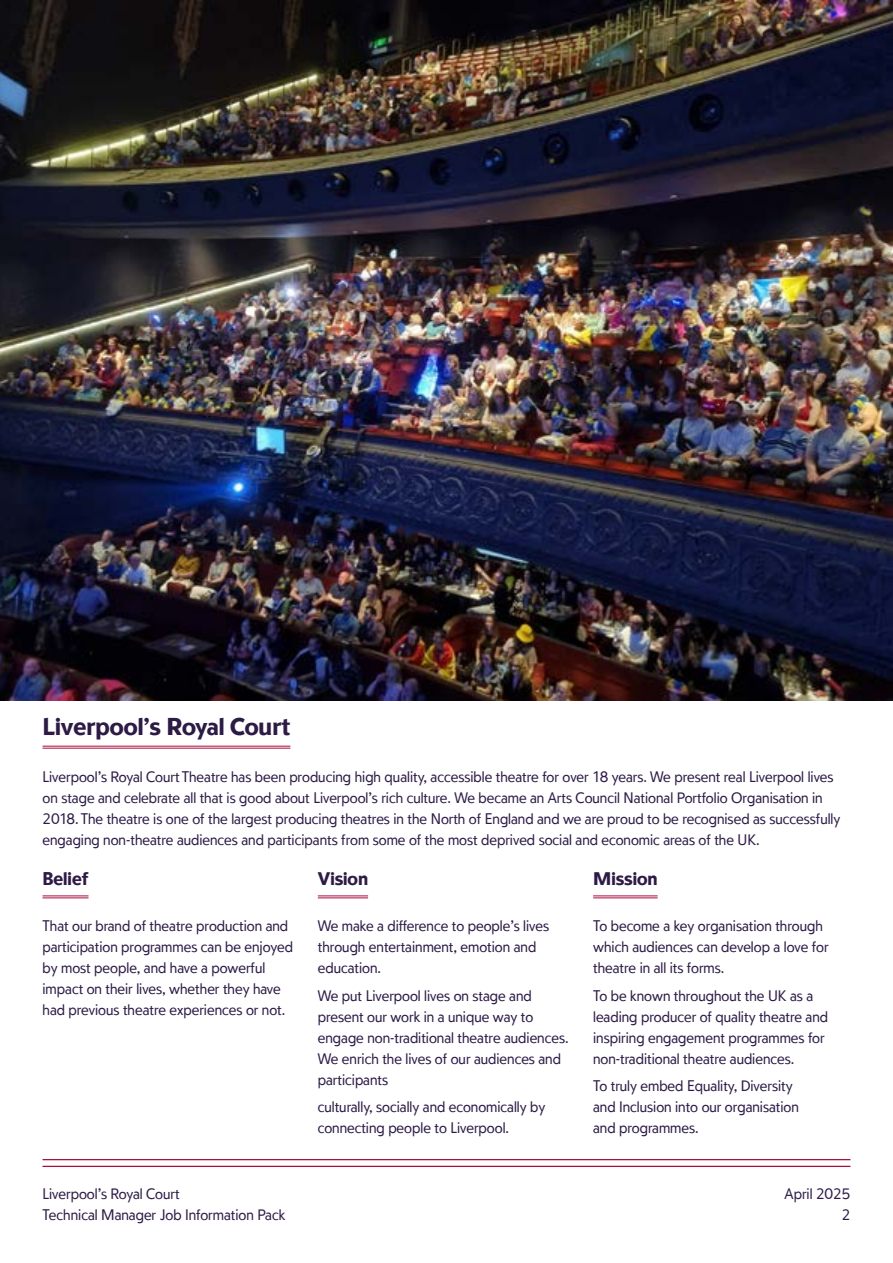
<style>
.page{position:relative;width:893px;height:1263px;background:#fff}
.page>*{position:absolute;margin:0;border:0;box-sizing:border-box;transform-origin:0 0}
.t1{font:700 24px "Court Sans";color:#2d1b46}
.t2{font:700 18px "Court Sans";color:#2d1b46}
.t3{font:15px/21px "Court Sans";color:#2d1b46}
</style>
<div class="page">
<hr style="left:43px;top:1159px;width:807px;height:1px;background:#aa0e3d">
<hr style="left:43px;top:1166px;width:807px;height:1px;background:#aa0e3d">
<hr style="left:43px;top:746px;width:247px;height:1px;background:#aa0e3d">
<hr style="left:43px;top:748px;width:247px;height:1px;background:#aa0e3d">
<hr style="left:43px;top:895px;width:46px;height:1px;background:#aa0e3d">
<hr style="left:43px;top:897px;width:46px;height:1px;background:#aa0e3d">
<hr style="left:318px;top:895px;width:50px;height:1px;background:#aa0e3d">
<hr style="left:318px;top:897px;width:50px;height:1px;background:#aa0e3d">
<hr style="left:593px;top:895px;width:65px;height:1px;background:#aa0e3d">
<hr style="left:593px;top:897px;width:65px;height:1px;background:#aa0e3d">
<img style="left:0;top:0;width:893px;height:700px">
<h1 class="t1" style="left:43px;top:712px;width:249px">Liverpool’s Royal Court</h1>
<p class="t3" style="left:43px;top:766px;width:799px">Liverpool’s Royal Court Theatre has been producing high quality, accessible theatre for over 18 years. We present real Liverpool lives on stage and celebrate all that is good about Liverpool’s rich culture. We became an Arts Council National Portfolio Organisation in 2018. The theatre is one of the largest producing theatres in the North of England and we are proud to be recognised as successfully engaging non-theatre audiences and participants from some of the most deprived social and economic areas of the UK.</p>
<p class="t2" style="left:43px;top:868px;width:48px">Belief</p>
<p class="t3" style="left:43px;top:915px;width:252px">That our brand of theatre production and participation programmes can be enjoyed by most people, and have a powerful impact on their lives, whether they have had previous theatre experiences or not.</p>
<p class="t2" style="left:318px;top:868px;width:52px">Vision</p>
<p class="t3" style="left:318px;top:915px;width:233px">We make a difference to people’s lives through entertainment, emotion and education.</p>
<p class="t3" style="left:318px;top:985px;width:252px">We put Liverpool lives on stage and present our work in a unique way to engage non-traditional theatre audiences.<br>We enrich the lives of our audiences and participants</p>
<p class="t3" style="left:318px;top:1096px;width:229px">culturally, socially and economically by connecting people to Liverpool.</p>
<p class="t2" style="left:593px;top:868px;width:66px">Mission</p>
<p class="t3" style="left:593px;top:915px;width:237px">To become a key organisation through which audiences can develop a love for theatre in all its forms.</p>
<p class="t3" style="left:593px;top:985px;width:236px">To be known throughout the UK as a leading producer of quality theatre and inspiring engagement programmes for non-traditional theatre audiences.</p>
<p class="t3" style="left:593px;top:1075px;width:207px">To truly embed Equality, Diversity and Inclusion into our organisation and programmes.</p>
<p class="t3" style="left:43px;top:1183px;width:244px">Liverpool’s Royal Court<br>Technical Manager Job Information Pack</p>
<p class="t3" style="left:785px;top:1183px;width:67px;line-height:21.5px;text-align:right">April 2025<br>2</p>
</div>
